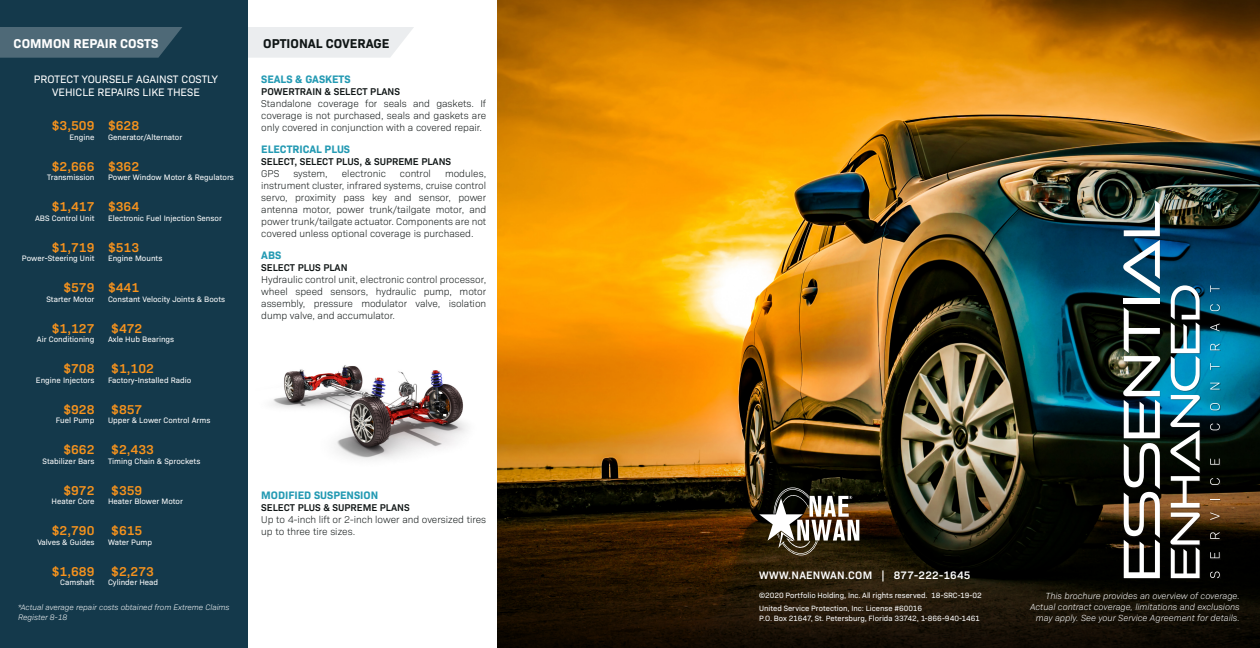
<style>
.page{position:relative;width:1260px;height:648px;background:#fff}
.page>*{position:absolute;margin:0;border:0;box-sizing:border-box;transform-origin:0 0}
.t1{font:600 13px "Bio Sans";color:#f7931d}
.t2{font:700 13px "Bio Sans";color:#fff}
.t3{font:700 13px "Bio Sans";color:#101616}
.t4{font:11px/13.2px "Bio Sans";color:#fff;text-align:center}
.t5{font:700 11px "Bio Sans";color:#249ab3}
.t6{font:600 11px "Bio Sans";letter-spacing:.02em;color:#fff}
.t7{font:300 10px/12px "Bio Sans";color:#101616;text-align:justify}
.t8{font:600 10px "Bio Sans";color:#101616}
.t9{font:italic 300 9px/10.8px "Bio Sans";color:#fff;text-align:right}
.t10{font:8px "Bio Sans";color:#fff}
.t11{font:italic 300 8px/9.6px "Bio Sans";color:#fff}
.t12{font:7.8px "Bio Sans";color:#fff}
</style>
<div class="page">
<img style="left:272px;top:365px;width:195px;height:95px">
<img style="left:498px;top:0;width:762px;height:459px">
<svg style="left:498px;top:459px;width:762px;height:189px;background:#261a09"></svg>
<div style="left:0;top:0;width:248px;height:648px;background:#14394b"></div>
<svg style="left:0;top:27px;width:414px;height:31px"></svg>
<div style="left:1124px;top:201px;width:96px;height:378px;background:#231f20;opacity:.4"></div>
<svg style="left:1210px;top:572px;width:10px;height:6px"></svg>
<svg style="left:1210px;top:552px;width:10px;height:6px"></svg>
<svg style="left:1210px;top:532px;width:10px;height:7px"></svg>
<svg style="left:1210px;top:512px;width:10px;height:8px"></svg>
<svg style="left:1210px;top:478px;width:10px;height:7px"></svg>
<svg style="left:1210px;top:459px;width:10px;height:6px"></svg>
<svg style="left:1210px;top:424px;width:10px;height:6px"></svg>
<svg style="left:1210px;top:403px;width:10px;height:7px"></svg>
<svg style="left:1210px;top:383px;width:10px;height:7px"></svg>
<svg style="left:1210px;top:363px;width:10px;height:7px"></svg>
<svg style="left:1210px;top:344px;width:10px;height:6px"></svg>
<svg style="left:1210px;top:323px;width:10px;height:8px"></svg>
<svg style="left:1210px;top:304px;width:10px;height:7px"></svg>
<svg style="left:1210px;top:285px;width:10px;height:7px"></svg>
<svg style="left:1123px;top:307px;width:37px;height:271px"></svg>
<div style="left:1124px;top:298px;width:36px;height:6px;background:#fff"></div>
<img style="left:1123px;top:200px;width:37px;height:94px">
<svg style="left:1170px;top:285px;width:30px;height:293px"></svg>
<img style="left:759px;top:487px;width:100px;height:68px">
<p class="t2" style="left:14px;top:33px;width:146px">COMMON REPAIR COSTS</p>
<p class="t4" style="left:34px;top:71px;width:186px">PROTECT YOURSELF AGAINST COSTLY<br>VEHICLE REPAIRS LIKE THESE</p>
<p class="t1" style="left:52px;top:116px;width:44px">$3,509</p>
<p class="t10" style="left:70px;top:131px;width:26px">Engine</p>
<p class="t1" style="left:108px;top:116px;width:33px">$628</p>
<p class="t10" style="left:108px;top:131px;width:76px">Generator/Alternator</p>
<p class="t1" style="left:52px;top:156px;width:44px">$2,666</p>
<p class="t10" style="left:47px;top:171px;width:49px">Transmission</p>
<p class="t1" style="left:108px;top:156px;width:33px">$362</p>
<p class="t10" style="left:108px;top:171px;width:127px">Power Window Motor &amp; Regulators</p>
<p class="t1" style="left:52px;top:197px;width:44px">$1,417</p>
<p class="t10" style="left:35px;top:212px;width:61px">ABS Control Unit</p>
<p class="t1" style="left:108px;top:197px;width:33px">$364</p>
<p class="t10" style="left:108px;top:212px;width:115px">Electronic Fuel Injection Sensor</p>
<p class="t1" style="left:52px;top:237px;width:44px">$1,719</p>
<p class="t10" style="left:22px;top:252px;width:74px">Power-Steering Unit</p>
<p class="t1" style="left:108px;top:237px;width:33px">$513</p>
<p class="t10" style="left:108px;top:252px;width:56px">Engine Mounts</p>
<p class="t1" style="left:63px;top:278px;width:33px">$579</p>
<p class="t10" style="left:46px;top:293px;width:50px">Starter Motor</p>
<p class="t1" style="left:108px;top:278px;width:33px">$441</p>
<p class="t10" style="left:108px;top:293px;width:119px">Constant Velocity Joints &amp; Boots</p>
<p class="t1" style="left:52px;top:318px;width:44px">$1,127</p>
<p class="t10" style="left:37px;top:333px;width:59px">Air Conditioning</p>
<p class="t1" style="left:111px;top:318px;width:33px">$472</p>
<p class="t10" style="left:108px;top:333px;width:68px">Axle Hub Bearings</p>
<p class="t1" style="left:63px;top:359px;width:33px">$708</p>
<p class="t10" style="left:36px;top:374px;width:60px">Engine Injectors</p>
<p class="t1" style="left:111px;top:359px;width:44px">$1,102</p>
<p class="t10" style="left:108px;top:374px;width:85px">Factory-Installed Radio</p>
<p class="t1" style="left:63px;top:399px;width:33px">$928</p>
<p class="t10" style="left:56px;top:414px;width:40px">Fuel Pump</p>
<p class="t1" style="left:111px;top:399px;width:33px">$857</p>
<p class="t10" style="left:108px;top:414px;width:104px">Upper &amp; Lower Control Arms</p>
<p class="t1" style="left:63px;top:440px;width:33px">$662</p>
<p class="t10" style="left:43px;top:455px;width:53px">Stabilizer Bars</p>
<p class="t1" style="left:111px;top:440px;width:44px">$2,433</p>
<p class="t10" style="left:108px;top:455px;width:94px">Timing Chain &amp; Sprockets</p>
<p class="t1" style="left:63px;top:480px;width:33px">$972</p>
<p class="t10" style="left:51px;top:495px;width:45px">Heater Core</p>
<p class="t1" style="left:111px;top:480px;width:33px">$359</p>
<p class="t10" style="left:108px;top:495px;width:76px">Heater Blower Motor</p>
<p class="t1" style="left:52px;top:521px;width:44px">$2,790</p>
<p class="t10" style="left:37px;top:536px;width:59px">Valves &amp; Guides</p>
<p class="t1" style="left:111px;top:521px;width:33px">$615</p>
<p class="t10" style="left:108px;top:536px;width:46px">Water Pump</p>
<p class="t1" style="left:52px;top:561px;width:44px">$1,689</p>
<p class="t10" style="left:60px;top:576px;width:36px">Camshaft</p>
<p class="t1" style="left:111px;top:561px;width:44px">$2,273</p>
<p class="t10" style="left:108px;top:576px;width:52px">Cylinder Head</p>
<p class="t11" style="left:18px;top:602px;width:213px">*Actual average repair costs obtained from Extreme Claims<br>Register 8-18</p>
<p class="t3" style="left:263px;top:33px;width:128px">OPTIONAL COVERAGE</p>
<p class="t5" style="left:261px;top:70px;width:91px">SEALS &amp; GASKETS</p>
<p class="t8" style="left:261px;top:84px;width:140px">POWERTRAIN &amp; SELECT PLANS</p>
<p class="t7" style="left:261px;top:96px;width:227px">Standalone coverage for seals and gaskets. If coverage is not purchased, seals and gaskets are only covered in conjunction with a covered repair.</p>
<p class="t5" style="left:261px;top:141px;width:90px">ELECTRICAL PLUS</p>
<p class="t8" style="left:261px;top:154px;width:191px">SELECT, SELECT PLUS, &amp; SUPREME PLANS</p>
<p class="t7" style="left:261px;top:167px;width:20px">GPS</p>
<p class="t7" style="left:293px;top:167px;width:36px">system,</p>
<p class="t7" style="left:342px;top:167px;width:45px">electronic</p>
<p class="t7" style="left:400px;top:167px;width:33px">control</p>
<p class="t7" style="left:261px;top:167px;width:227px;text-indent:184px">modules, instrument cluster, infrared systems, cruise control servo, proximity pass key and sensor, power antenna motor, power trunk/tailgate motor, and power trunk/tailgate actuator. Components are not covered unless optional coverage is purchased.</p>
<p class="t5" style="left:261px;top:247px;width:22px">ABS</p>
<p class="t8" style="left:261px;top:260px;width:88px">SELECT PLUS PLAN</p>
<p class="t7" style="left:261px;top:273px;width:227px">Hydraulic control unit, electronic control processor, wheel speed sensors, hydraulic pump, motor assembly, pressure modulator valve, isolation dump valve, and accumulator.</p>
<p class="t5" style="left:261px;top:486px;width:118px">MODIFIED SUSPENSION</p>
<p class="t8" style="left:261px;top:500px;width:150px">SELECT PLUS &amp; SUPREME PLANS</p>
<p class="t7" style="left:261px;top:513px;width:226px">Up to 4-inch lift or 2-inch lower and oversized tires up to three tire sizes.</p>
<p class="t6" style="left:759px;top:567px;width:213px">WWW.NAENWAN.COM | 877-222-1645</p>
<p class="t12" style="left:759px;top:602px;width:164px">United Service Protection, Inc: License #60016</p>
<p class="t12" style="left:759px;top:613px;width:222px">P.O. Box 21647, St. Petersburg, Florida 33742, 1-866-940-1461</p>
<p class="t12" style="left:759px;top:590px;width:224px">©2020 Portfolio Holding, Inc. All rights reserved. 18-SRC-19-02</p>
<p class="t9" style="left:1030px;top:590px;width:211px">This brochure provides an overview of coverage.<br>Actual contract coverage, limitations and exclusions may apply. See your Service Agreement for details.</p>
</div>
